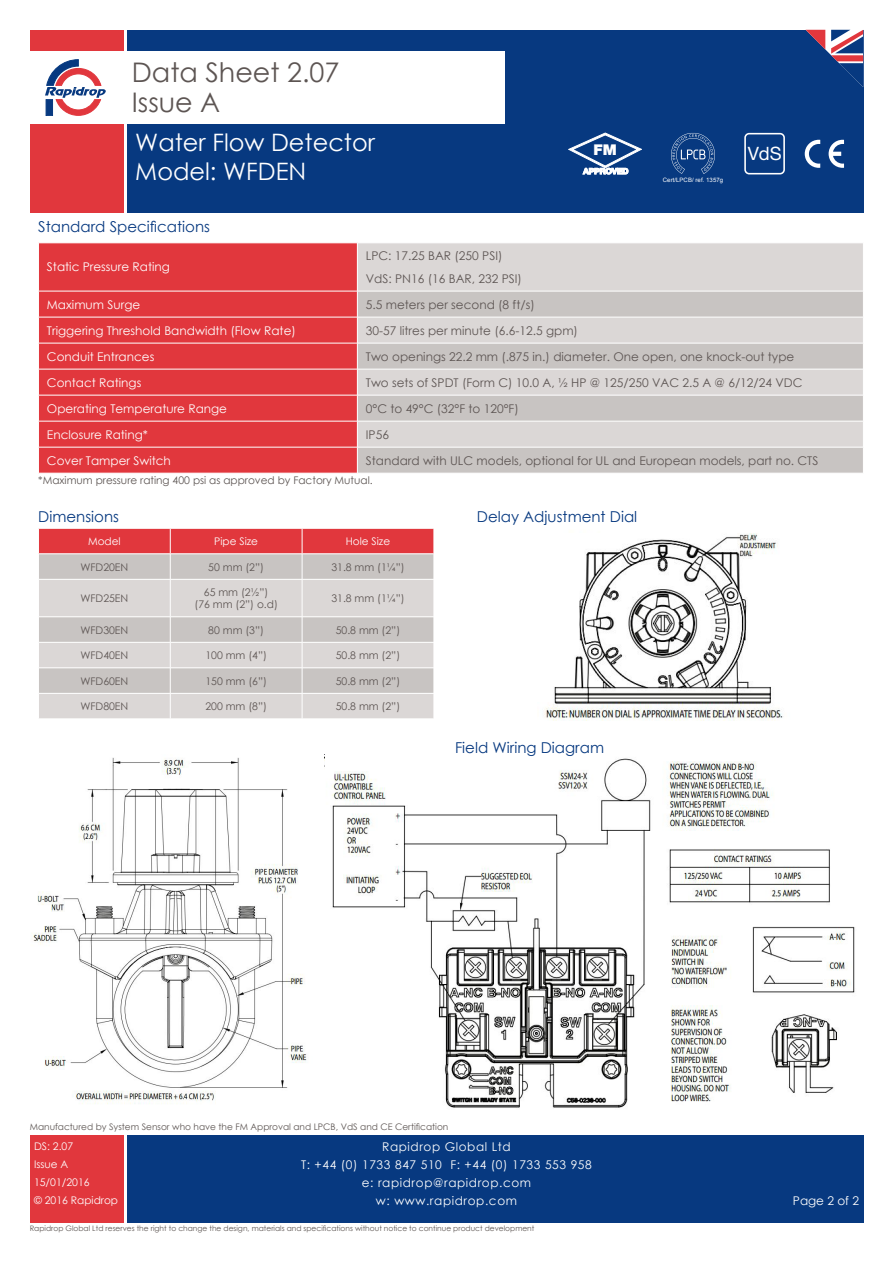
<style>
.page{position:relative;width:893px;height:1263px;background:#fff}
.page>*{position:absolute;margin:0;border:0;box-sizing:border-box;transform-origin:0 0}
.t1{font:27px "Century Gothic";color:#5d5553}
.t2{font:24px "Century Gothic";color:#fff}
.t3{font:18.45px "Helvetica Neue";color:#fff}
.t4{font:15px "Century Gothic";color:#073980}
.t5{font:900 14.85px "Helvetica Neue";color:#fff}
.t6{font:12px "Century Gothic";color:#5d5553}
.t7{font:12px "Century Gothic";color:#fff}
.t8{font:12px "Century Gothic";letter-spacing:.05em;color:#fff}
.t9{font:10.5px "Century Gothic";color:#5d5553}
.t10{font:10.5px "Century Gothic";color:#fff}
.t11{font:9px "Century Gothic";color:#5d5553}
.t12{font:7.5px "Century Gothic";color:#5d5553}
.t13{font:6px "Arial";letter-spacing:.01em;color:#fff}
</style>
<div class="page">
<div style="left:30px;top:1135px;width:93px;height:88px;background:#e1373d"></div>
<div style="left:127px;top:30px;width:736px;height:183px;background:#073980"></div>
<div style="left:30px;top:30px;width:93px;height:183px;background:#e1373d"></div>
<div style="left:30px;top:52px;width:475px;height:72px;background:#fff"></div>
<div style="left:127px;top:1135px;width:736px;height:88px;background:#073980"></div>
<svg style="left:39px;top:580px;width:395px;height:139px;background:#d4d0cf"></svg>
<svg style="left:38px;top:528px;width:396px;height:51px;background:#d68486"></svg>
<hr style="left:170px;top:579px;width:1px;height:38px;background:#fff">
<hr style="left:302px;top:579px;width:1px;height:38px;background:#fff">
<hr style="left:38px;top:616px;width:132px;height:1px;background:#fff">
<hr style="left:170px;top:616px;width:132px;height:1px;background:#fff">
<hr style="left:302px;top:616px;width:132px;height:1px;background:#fff">
<hr style="left:38px;top:642px;width:132px;height:1px;background:#fff">
<hr style="left:170px;top:642px;width:132px;height:1px;background:#fff">
<hr style="left:302px;top:642px;width:132px;height:1px;background:#fff">
<hr style="left:38px;top:668px;width:132px;height:1px;background:#fff">
<hr style="left:170px;top:668px;width:132px;height:1px;background:#fff">
<hr style="left:302px;top:668px;width:132px;height:1px;background:#fff">
<hr style="left:38px;top:693px;width:132px;height:1px;background:#fff">
<hr style="left:170px;top:693px;width:132px;height:1px;background:#fff">
<hr style="left:302px;top:693px;width:132px;height:1px;background:#fff">
<hr style="left:170px;top:553px;width:132px;height:1px;background:#fff">
<hr style="left:302px;top:553px;width:132px;height:1px;background:#fff">
<svg style="left:170px;top:617px;width:1px;height:102px"></svg>
<svg style="left:302px;top:617px;width:1px;height:102px"></svg>
<div style="left:39px;top:244px;width:318px;height:229px;background:#e1373d"></div>
<div style="left:358px;top:244px;width:505px;height:47px;background:#dbd7d6"></div>
<svg style="left:358px;top:292px;width:505px;height:181px;background:#d0cccb"></svg>
<hr style="left:38px;top:291px;width:319px;height:1px;background:#fff">
<hr style="left:38px;top:317px;width:319px;height:1px;background:#fff">
<hr style="left:357px;top:317px;width:507px;height:1px;background:#fff">
<hr style="left:38px;top:343px;width:319px;height:1px;background:#fff">
<hr style="left:357px;top:343px;width:507px;height:1px;background:#fff">
<hr style="left:38px;top:369px;width:319px;height:1px;background:#fff">
<hr style="left:357px;top:369px;width:506px;height:1px;background:#fff">
<hr style="left:38px;top:395px;width:319px;height:1px;background:#fff">
<hr style="left:357px;top:395px;width:506px;height:1px;background:#fff">
<hr style="left:38px;top:421px;width:319px;height:1px;background:#fff">
<hr style="left:357px;top:421px;width:507px;height:1px;background:#fff">
<hr style="left:38px;top:447px;width:319px;height:1px;background:#fff">
<hr style="left:357px;top:447px;width:507px;height:1px;background:#fff">
<img style="left:32px;top:757px;width:275px;height:347px">
<img style="left:332px;top:758px;width:523px;height:350px">
<div style="left:325px;top:748px;width:165px;height:22px;background:#fff"></div>
<img style="left:544px;top:533px;width:239px;height:187px">
<svg style="left:45px;top:59px;width:61px;height:57px"></svg>
<svg style="left:806px;top:30px;width:57px;height:57px"></svg>
<div style="left:744px;top:133px;width:41px;height:41px;border:2px solid #fff;border-radius:4px"></div>
<svg style="left:568px;top:133px;width:74px;height:41px"></svg>
<svg style="left:829px;top:140px;width:15px;height:28px"></svg>
<svg style="left:805px;top:140px;width:15px;height:28px"></svg>
<svg style="left:671px;top:133px;width:44px;height:41px"></svg>
<p class="t1" style="left:132px;top:53px;width:209px">Data Sheet 2.07</p>
<p class="t1" style="left:132px;top:83px;width:90px">Issue A</p>
<p class="t2" style="left:135px;top:125px;width:241px">Water Flow Detector</p>
<p class="t2" style="left:135px;top:154px;width:173px">Model: WFDEN</p>
<p class="t4" style="left:38px;top:216px;width:173px">Standard Specifications</p>
<p class="t7" style="left:47px;top:259px;width:124px">Static Pressure Rating</p>
<p class="t6" style="left:366px;top:248px;width:138px">LPC: 17.25 BAR (250 PSI)</p>
<p class="t6" style="left:366px;top:270px;width:158px">VdS: PN16 (16 BAR, 232 PSI)</p>
<p class="t5" style="left:594px;top:141px;width:25px">FM</p>
<p class="t3" style="left:748px;top:140px;width:36px">VdS</p>
<p class="t13" style="left:663px;top:176px;width:62px">Cert/LPCB/ ref. 1357g</p>
<p class="t7" style="left:47px;top:296px;width:95px">Maximum Surge</p>
<p class="t6" style="left:366px;top:296px;width:170px">5.5 meters per second (8 ft/s)</p>
<p class="t7" style="left:47px;top:322px;width:250px">Triggering Threshold Bandwidth (Flow Rate)</p>
<p class="t6" style="left:366px;top:322px;width:214px">30-57 litres per minute (6.6-12.5 gpm)</p>
<p class="t7" style="left:47px;top:348px;width:109px">Conduit Entrances</p>
<p class="t6" style="left:366px;top:348px;width:430px">Two openings 22.2 mm (.875 in.) diameter. One open, one knock-out type</p>
<p class="t7" style="left:47px;top:374px;width:96px">Contact Ratings</p>
<p class="t6" style="left:366px;top:374px;width:438px">Two sets of SPDT (Form C) 10.0 A, ½ HP @ 125/250 VAC 2.5 A @ 6/12/24 VDC</p>
<p class="t7" style="left:47px;top:400px;width:182px">Operating Temperature Range</p>
<p class="t6" style="left:366px;top:400px;width:154px">0°C to 49°C (32°F to 120°F)</p>
<p class="t7" style="left:47px;top:426px;width:102px">Enclosure Rating*</p>
<p class="t6" style="left:366px;top:426px;width:25px">IP56</p>
<p class="t7" style="left:47px;top:452px;width:125px">Cover Tamper Switch</p>
<p class="t6" style="left:366px;top:452px;width:454px">Standard with ULC models, optional for UL and European models, part no. CTS</p>
<p class="t9" style="left:38px;top:473px;width:336px">*Maximum pressure rating 400 psi as approved by Factory Mutual.</p>
<p class="t4" style="left:38px;top:506px;width:82px">Dimensions</p>
<p class="t10" style="left:88px;top:533px;width:34px">Model</p>
<p class="t10" style="left:214px;top:533px;width:45px">Pipe Size</p>
<p class="t10" style="left:346px;top:533px;width:46px">Hole Size</p>
<p class="t9" style="left:80px;top:559px;width:50px">WFD20EN</p>
<p class="t9" style="left:208px;top:559px;width:57px">50 mm (2”)</p>
<p class="t9" style="left:331px;top:559px;width:75px">31.8 mm (1¼”)</p>
<p class="t9" style="left:80px;top:591px;width:50px">WFD25EN</p>
<p class="t9" style="left:204px;top:584px;width:66px">65 mm (2½”)</p>
<p class="t9" style="left:194px;top:597px;width:85px">(76 mm (2”) o.d)</p>
<p class="t9" style="left:331px;top:591px;width:75px">31.8 mm (1¼”)</p>
<p class="t9" style="left:80px;top:622px;width:50px">WFD30EN</p>
<p class="t9" style="left:208px;top:622px;width:57px">80 mm (3”)</p>
<p class="t9" style="left:336px;top:622px;width:66px">50.8 mm (2”)</p>
<p class="t9" style="left:80px;top:648px;width:50px">WFD40EN</p>
<p class="t9" style="left:205px;top:648px;width:63px">100 mm (4”)</p>
<p class="t9" style="left:336px;top:648px;width:66px">50.8 mm (2”)</p>
<p class="t9" style="left:80px;top:673px;width:50px">WFD60EN</p>
<p class="t9" style="left:205px;top:673px;width:63px">150 mm (6”)</p>
<p class="t9" style="left:336px;top:673px;width:66px">50.8 mm (2”)</p>
<p class="t9" style="left:80px;top:699px;width:50px">WFD80EN</p>
<p class="t9" style="left:205px;top:699px;width:63px">200 mm (8”)</p>
<p class="t9" style="left:336px;top:699px;width:66px">50.8 mm (2”)</p>
<p class="t4" style="left:477px;top:506px;width:162px">Delay Adjustment Dial</p>
<p class="t4" style="left:455px;top:737px;width:151px">Field Wiring Diagram</p>
<p class="t11" style="left:30px;top:1120px;width:420px">Manufactured by System Sensor who have the FM Approval and LPCB, VdS and CE Certification</p>
<p class="t8" style="left:382px;top:1138px;width:130px">Rapidrop Global Ltd</p>
<p class="t8" style="left:301px;top:1156px;width:292px">T: +44 (0) 1733 847 510 F: +44 (0) 1733 553 958</p>
<p class="t8" style="left:362px;top:1174px;width:171px">e: rapidrop@rapidrop.com</p>
<p class="t8" style="left:376px;top:1192px;width:143px">w: www.rapidrop.com</p>
<p class="t10" style="left:34px;top:1139px;width:41px">DS: 2.07</p>
<p class="t10" style="left:34px;top:1157px;width:36px">Issue A</p>
<p class="t10" style="left:34px;top:1175px;width:57px">15/01/2016</p>
<p class="t10" style="left:34px;top:1193px;width:86px">© 2016 Rapidrop</p>
<p class="t7" style="left:793px;top:1192px;width:68px">Page 2 of 2</p>
<p class="t12" style="left:30px;top:1223px;width:506px">Rapidrop Global Ltd reserves the right to change the design, materials and specifications without notice to continue product development</p>
</div>
